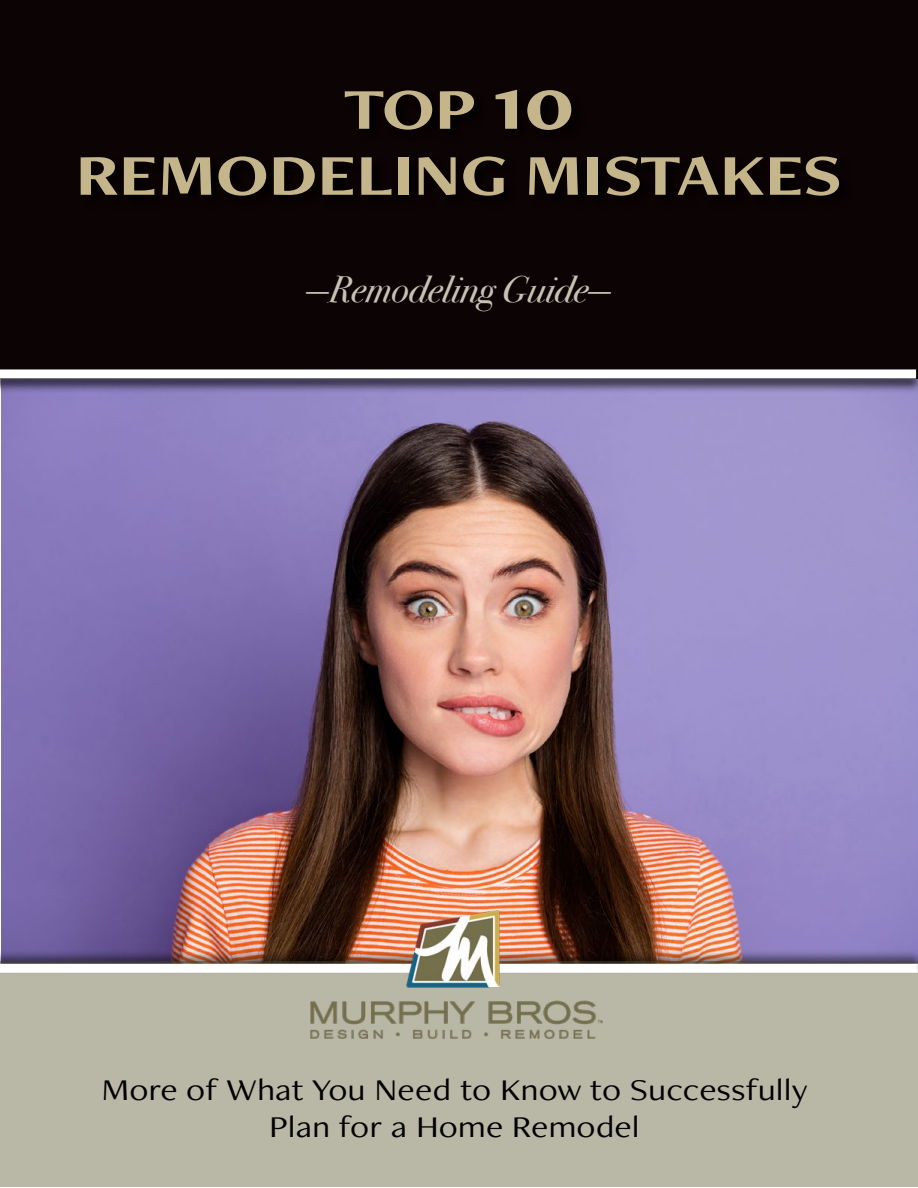
<style>
.page{position:relative;width:918px;height:1188px;background:#fff}
.page>*{position:absolute;margin:0;border:0;box-sizing:border-box;transform-origin:0 0}
.t1{font:700 60px/66px "Freight Neo Pro";color:#c4b58a;text-align:center;scale:1.18 1}
.t2{font:italic 37.5px "Bodoni Svty Two ITCTT";color:#c5c2b3}
.t3{font:31.35px/37.5px "Freight Neo Pro";color:#000;text-align:center;scale:1.15 1}
.s1{font-size:77.7px}
</style>
<div class="page">
<img style="left:1px;top:394px;width:917px;height:554px">
<div style="left:0;top:962px;width:918px;height:225px;background:#b9b7a5"></div>
<div style="left:0;top:948px;width:918px;height:27px;background:#000;opacity:.55"></div>
<div style="left:0;top:964px;width:918px;height:9px;background:#fff"></div>
<img style="left:311px;top:910px;width:291px;height:128px">
<div style="left:0;top:0;width:918px;height:378px;background:#0c0304"></div>
<div style="left:0;top:368px;width:918px;height:26px;background:#000;opacity:.75"></div>
<div style="left:0;top:369px;width:916px;height:9px;background:#fff"></div>
<h1 class="t1" style="left:76px;top:75px;width:651px">TOP <span class="s1">10<br></span>REMODELING MISTAKES</h1>
<p class="t2" style="left:305px;top:257px;width:307px">—Remodeling Guide—</p>
<p class="t3" style="left:101px;top:1070px;width:616px">More of What You Need to Know to Successfully<br>Plan for a Home Remodel</p>
</div>
